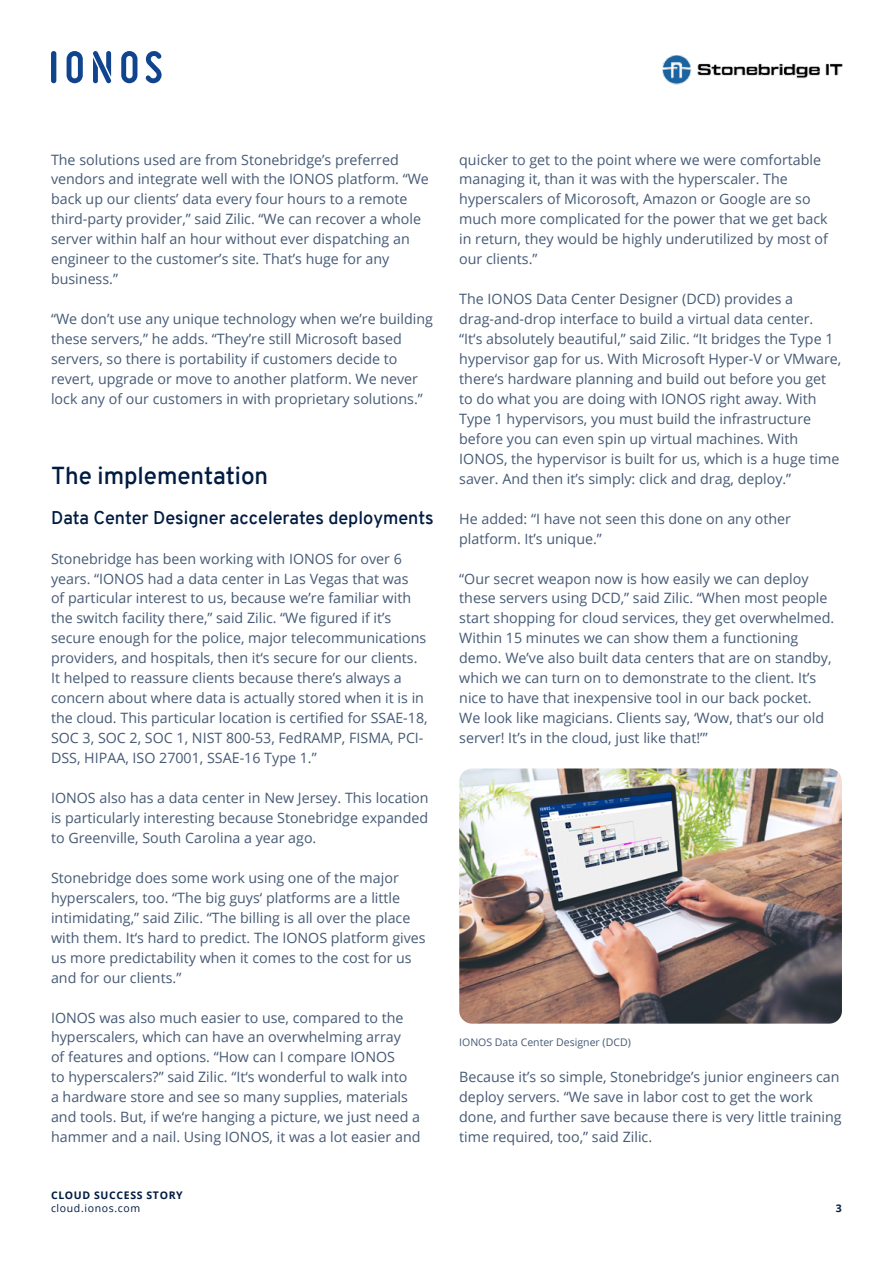
<style>
.page{position:relative;width:893px;height:1263px;background:#fff}
.page>*{position:absolute;margin:0;border:0;box-sizing:border-box;transform-origin:0 0}
.t1{font:600 24px "Overpass";color:#001b41}
.t2{font:600 18px "Overpass";color:#001b41}
.t3{font:14.25px/20px "Open Sans";color:#465a75}
.t4{font:10.5px "Open Sans";color:#465a75}
.t5{font:700 10.5px "Open Sans";letter-spacing:.06em;color:#001b41}
.t6{font:10.5px "Open Sans";letter-spacing:.06em;color:#001b41}
</style>
<div class="page">
<img style="left:662px;top:55px;width:181px;height:30px">
<img style="left:459px;top:768px;width:383px;height:255px">
<svg style="left:145px;top:51px;width:17px;height:32px"></svg>
<svg style="left:121px;top:51px;width:16px;height:32px"></svg>
<svg style="left:93px;top:51px;width:18px;height:32px"></svg>
<svg style="left:67px;top:51px;width:16px;height:32px"></svg>
<svg style="left:51px;top:51px;width:5px;height:32px"></svg>
<p class="t3" style="left:51px;top:149px;width:379px">The solutions used are from Stonebridge’s preferred vendors and integrate well with the IONOS platform. “We back up our clients’ data every four hours to a remote third-party provider,” said Zilic. “We can recover a whole server within half an hour without ever dispatching an engineer to the customer’s site. That’s huge for any business.”</p>
<p class="t3" style="left:51px;top:309px;width:383px">“We don’t use any unique technology when we’re building these servers,” he adds. “They’re still Microsoft based servers, so there is portability if customers decide to revert, upgrade or move to another platform. We never lock any of our customers in with proprietary solutions.”</p>
<h1 class="t1" style="left:51px;top:458px;width:219px">The implementation</h1>
<p class="t2" style="left:51px;top:505px;width:384px">Data Center Designer accelerates deployments</p>
<p class="t3" style="left:51px;top:548px;width:378px">Stonebridge has been working with IONOS for over 6 years. “IONOS had a data center in Las Vegas that was<br>of particular interest to us, because we’re familiar with the switch facility there,” said Zilic. “We figured if it’s secure enough for the police, major telecommunications providers, and hospitals, then it‘s secure for our clients.<br>It helped to reassure clients because there’s always a concern about where data is actually stored when it is in the cloud. This particular location is certified for SSAE-18, SOC 3, SOC 2, SOC 1, NIST 800-53, FedRAMP, FISMA, PCI-DSS, HIPAA, ISO 27001, SSAE-16 Type 1.”</p>
<p class="t3" style="left:51px;top:787px;width:379px;text-align:justify">IONOS also has a data center in New Jersey. This location is particularly interesting because Stonebridge expanded to Greenville, South Carolina a year ago.</p>
<p class="t3" style="left:51px;top:867px;width:376px">Stonebridge does some work using one of the major hyperscalers, too. “The big guys‘ platforms are a little intimidating,” said Zilic. “The billing is all over the place with them. It‘s hard to predict. The IONOS platform gives us more predictability when it comes to the cost for us and for our clients.”</p>
<p class="t3" style="left:51px;top:1007px;width:371px">IONOS was also much easier to use, compared to the hyperscalers, which can have an overwhelming array<br>of features and options. “How can I compare IONOS<br>to hyperscalers?” said Zilic. “It‘s wonderful to walk into<br>a hardware store and see so many supplies, materials and tools. But, if we‘re hanging a picture, we just need a hammer and a nail. Using IONOS, it was a lot easier and</p>
<p class="t5" style="left:51px;top:1188px;width:133px">CLOUD SUCCESS STORY</p>
<p class="t6" style="left:51px;top:1201px;width:91px">cloud.ionos.com</p>
<p class="t3" style="left:459px;top:149px;width:370px">quicker to get to the point where we were comfortable managing it, than it was with the hyperscaler. The hyperscalers of Micorosoft, Amazon or Google are so much more complicated for the power that we get back in return, they would be highly underutilized by most of our clients.”</p>
<p class="t3" style="left:459px;top:289px;width:384px">The IONOS Data Center Designer (DCD) provides a drag-and-drop interface to build a virtual data center.<br>“It‘s absolutely beautiful,” said Zilic. “It bridges the Type 1 hypervisor gap for us. With Microsoft Hyper-V or VMware, there‘s hardware planning and build out before you get to do what you are doing with IONOS right away. With Type 1 hypervisors, you must build the infrastructure before you can even spin up virtual machines. With IONOS, the hypervisor is built for us, which is a huge time saver. And then it’s simply: click and drag, deploy.”</p>
<p class="t3" style="left:459px;top:508px;width:333px">He added: “I have not seen this done on any other platform. It’s unique.”</p>
<p class="t3" style="left:459px;top:568px;width:377px">“Our secret weapon now is how easily we can deploy these servers using DCD,” said Zilic. “When most people start shopping for cloud services, they get overwhelmed.<br>Within 15 minutes we can show them a functioning demo. We’ve also built data centers that are on standby, which we can turn on to demonstrate to the client. It’s nice to have that inexpensive tool in our back pocket.<br>We look like magicians. Clients say, ‘Wow, that’s our old server! It’s in the cloud, just like that!’”</p>
<p class="t4" style="left:459px;top:1035px;width:173px">IONOS Data Center Designer (DCD)</p>
<p class="t3" style="left:459px;top:1067px;width:384px">Because it’s so simple, Stonebridge’s junior engineers can deploy servers. “We save in labor cost to get the work done, and further save because there is very little training time required, too,” said Zilic.</p>
<p class="t5" style="left:836px;top:1201px;width:7px">3</p>
</div>
